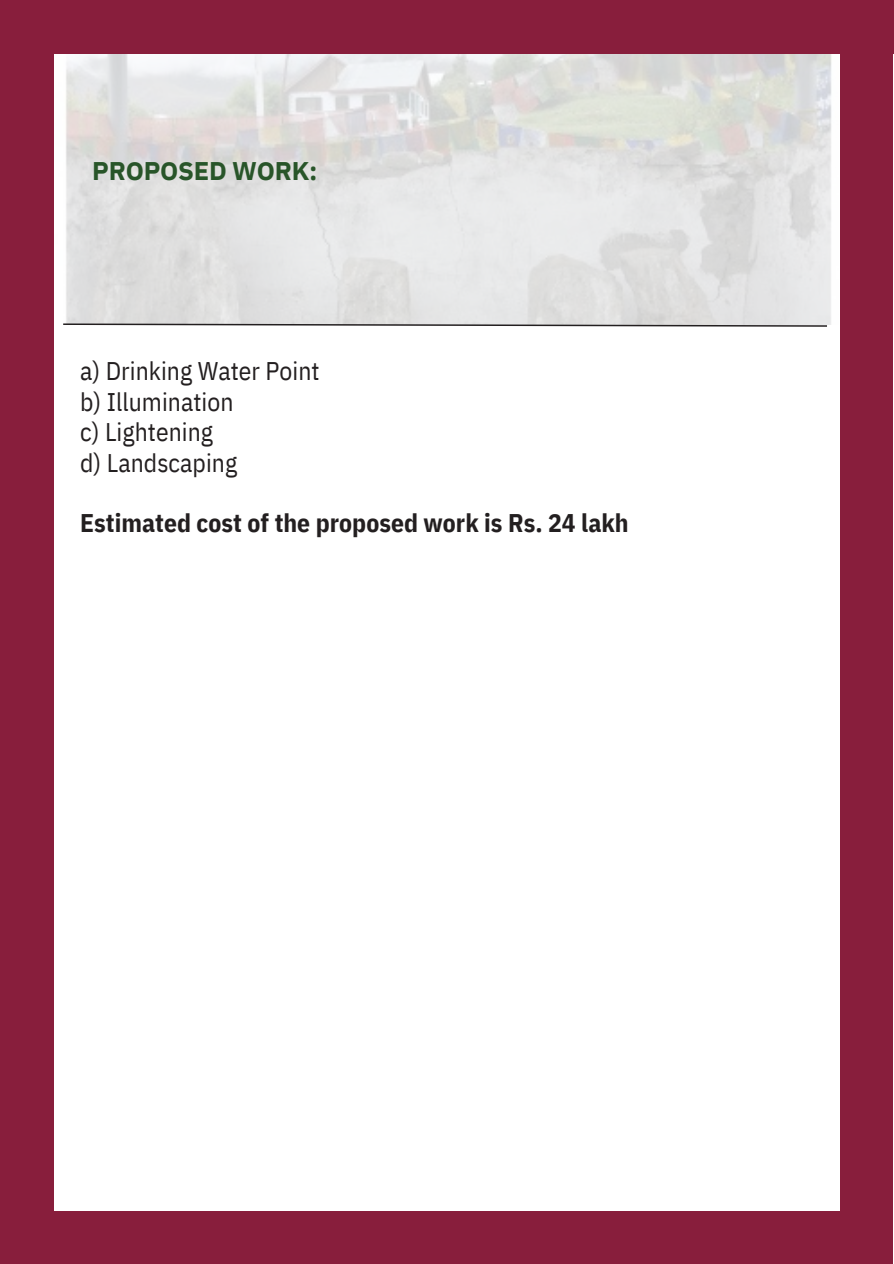
<style>
.page{position:relative;width:894px;height:1264px;background:#fff}
.page>*{position:absolute;margin:0;border:0;box-sizing:border-box;transform-origin:0 0}
.t1{font:25.5px "IBM Plex Sans Cond";color:#231f20}
.t2{font:700 25.5px "IBM Plex Sans Cond";color:#231f20}
.t3{font:700 25.5px "IBM Plex Sans";letter-spacing:-.01em;color:#285529}
</style>
<div class="page">
<div style="left:1px;top:26px;width:52px;height:1237px;background:#881e3c"></div>
<div style="left:840px;top:0;width:52px;height:1263px;background:#881e3c"></div>
<div style="left:22px;top:1211px;width:857px;height:52px;background:#881e3c"></div>
<div style="left:0;top:0;width:893px;height:54px;background:#881e3c"></div>
<svg style="left:63px;top:323px;width:763px;height:4px"></svg>
<p class="t3" style="left:92px;top:154px;width:227px">PROPOSED WORK:</p>
<p class="t1" style="left:80px;top:354px;width:241px">a) Drinking Water Point</p>
<h1 class="t1" style="left:80px;top:384px;width:155px">b) Illumination</h1>
<p class="t1" style="left:80px;top:415px;width:134px">c) Lightening</p>
<p class="t1" style="left:80px;top:445px;width:158px">d) Landscaping</p>
<p class="t2" style="left:80px;top:506px;width:550px">Estimated cost of the proposed work is Rs. 24 lakh</p>
</div>
